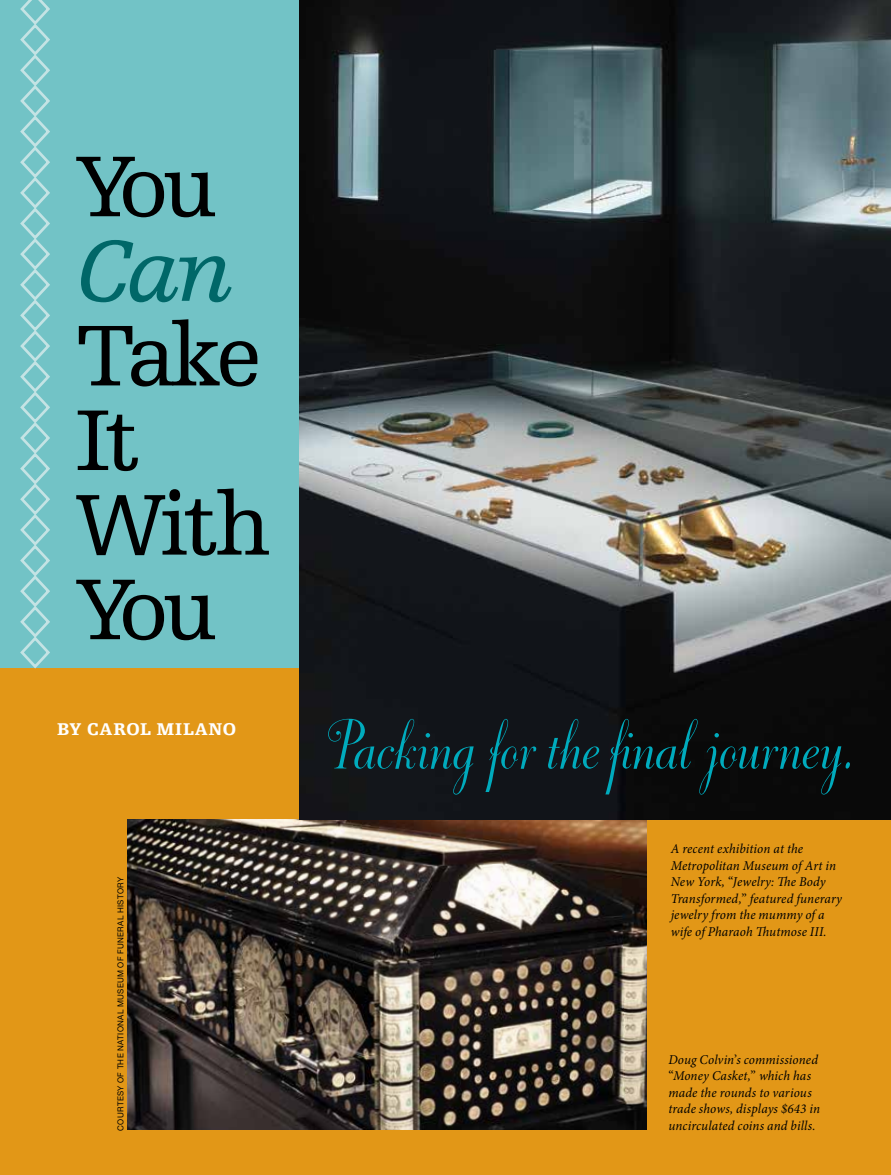
<style>
.page{position:relative;width:891px;height:1175px;background:#fff}
.page>*{position:absolute;margin:0;border:0;box-sizing:border-box;transform-origin:0 0}
.t1{font:91.05px/84.6px "Egyptienne FLT Std";letter-spacing:-.075em;color:#000}
.t2{font:italic 91.05px "Egyptienne FLT Std";color:#006768}
.t3{font:84.15px "Dorchester Script MT Std";letter-spacing:-.015em;color:#00abbd}
.t4{font:900 18px "Egyptienne FLT Std";letter-spacing:.04em;color:#fff}
.t5{font:italic 13.5px/16.5px "Minion Pro";letter-spacing:.01em;color:#000}
.t6{font:8.25px "Helvetica Neue LT Std";letter-spacing:.04em;color:#000}
.s1{font-style:normal}
</style>
<div class="page">
<div style="left:0;top:0;width:329px;height:690px;background:#72c3c6"></div>
<div style="left:0;top:668px;width:891px;height:506px;background:#e29717"></div>
<img style="left:128px;top:819px;width:518px;height:310px">
<img style="left:299px;top:0;width:592px;height:819px">
<svg style="left:20px;top:0;width:30px;height:669px"></svg>
<h1 class="t1" style="left:75px;top:145px;width:144px">You</h1>
<h1 class="t2" style="left:75px;top:221px;width:162px">Can</h1>
<h1 class="t1" style="left:75px;top:315px;width:197px">Take<br>It<br>With<br>You</h1>
<h3 class="t4" style="left:57px;top:718px;width:181px">BY CAROL MILANO</h3>
<h2 class="t3" style="left:325px;top:702px;width:531px">Packing for the final journey.</h2>
<p class="t6" style="left:116px;top:1130px;width:255px;rotate:-90deg">COURTESY OF THE NATIONAL MUSEUM OF FUNERAL HISTORY</p>
<p class="t5" style="left:671px;top:841px;width:173px">A recent exhibition at the<br>Metropolitan Museum of Art in<br>New York, <span class="s1">“</span>Jewelry: The Body<br>Transformed,<span class="s1">”</span> featured funerary jewelry from the mummy of a wife of Pharaoh Thutmose III.</p>
<p class="t5" style="left:668px;top:1051px;width:153px">Doug Colvin<span class="s1">’</span>s commissioned <span class="s1">“</span>Money Casket,<span class="s1">”</span> which has made the rounds to various trade shows, displays $643 in uncirculated coins and bills.</p>
</div>
